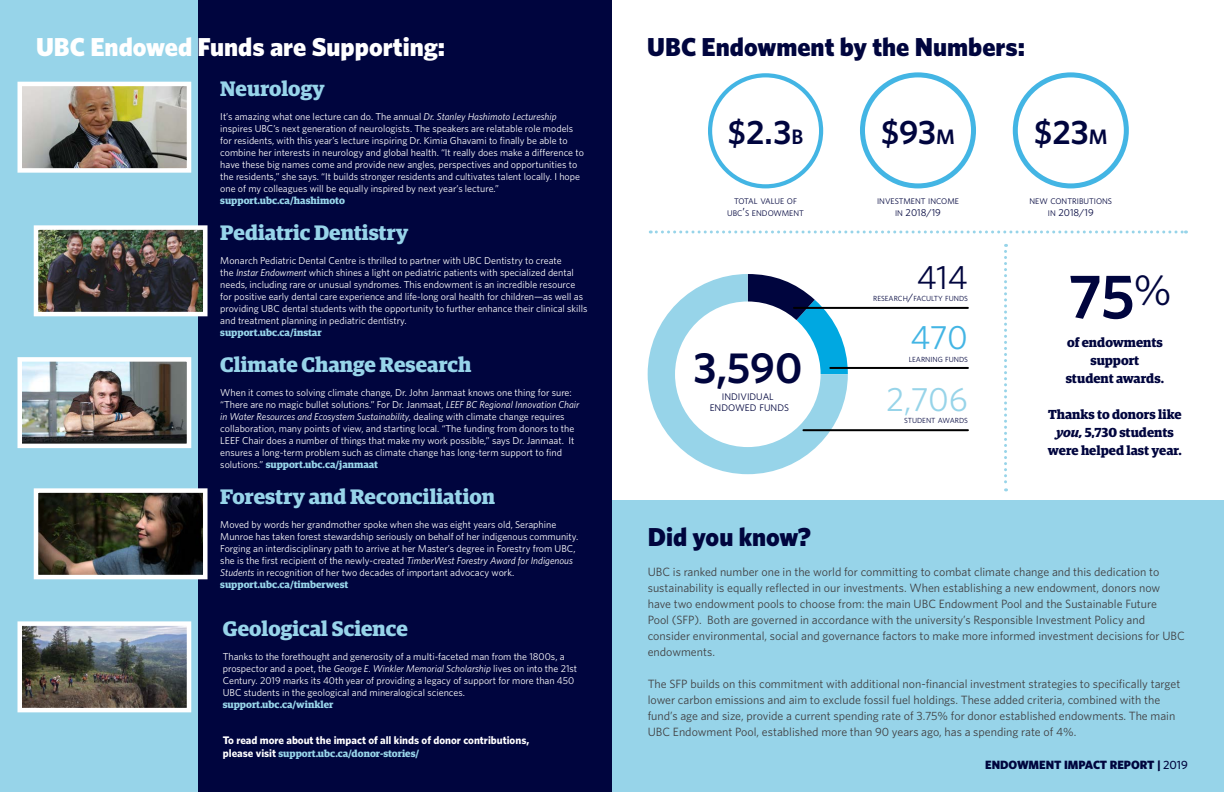
<style>
.page{position:relative;width:1224px;height:792px;background:#fff}
.page>*{position:absolute;margin:0;border:0;box-sizing:border-box;transform-origin:0 0}
.t1{font:600 62.9px "Whitney";color:#00053e}
.t2{font:600 43.6px "Whitney";color:#00053e}
.t3{font:600 33.9px "Whitney";color:#00053e}
.t4{font:33.7px "Whitney";color:#97d4e9}
.t5{font:33.7px "Whitney";color:#43b5e4}
.t6{font:33.7px "Whitney";color:#00053e}
.t7{font:900 26px "Whitney";color:#00053e}
.t8{font:900 26px "Whitney";color:#fff}
.t9{font:700 21px "Guardian Egyp";color:#97d4e9}
.t10{font:700 13.1px/18px "Guardian Egyp";color:#00053e;text-align:center}
.t11{font:12px/16px "Whitney";color:#414042}
.t12{font:900 12px "Whitney";color:#00053e}
.t13{font:700 11px "Whitney";color:#fff}
.t14{font:10.1px "Whitney";color:#00053e}
.t15{font:10px/12px "Whitney";color:#fff}
.t16{font:700 10px "Guardian Egyp";color:#97d4e9}
.t17{font:9.6px/11.2px "Whitney";color:#00053e;text-align:center}
.t18{font:8.2px/12px "Whitney";color:#00053e;text-align:center}
.t19{font:7.4px "Whitney";color:#00053e}
.s1{font-style:italic}
.s2{font-family:"Whitney";font-weight:400;color:#fff}
.s3{font-family:"Whitney";font-size:11px;color:#fff}
.s4{font-size:20.9px}
.s5{font-size:11.7px}
.s6{font-size:8.2px}
.s7{font-size:10.6px}
.s8{font-weight:500}
</style>
<div class="page">
<div style="left:192px;top:0;width:420px;height:792px;background:#00053e"></div>
<div style="left:0;top:0;width:198px;height:792px;background:#97d4e9"></div>
<div style="left:612px;top:501px;width:612px;height:291px;background:#97d4e9"></div>
<div style="left:708px;top:73px;width:115px;height:115px;border:4px solid #43b5e4;border-radius:50%"></div>
<div style="left:860px;top:72px;width:116px;height:116px;border:5px solid #43b5e4;border-radius:50%"></div>
<div style="left:1013px;top:72px;width:116px;height:116px;border:5px solid #43b5e4;border-radius:50%"></div>
<svg style="left:648px;top:274px;width:200px;height:200px;fill:#97d4e9"></svg>
<div style="left:675px;top:301px;width:146px;height:146px;background:#fff;border-radius:50%"></div>
<hr style="left:803px;top:429px;width:165px;height:2px;background:#000">
<hr style="left:794px;top:307px;width:174px;height:2px;background:#000">
<hr style="left:830px;top:367px;width:138px;height:2px;background:#000">
<svg style="left:650px;top:230px;width:536px;height:3px"></svg>
<svg style="left:1004px;top:244px;width:3px;height:247px"></svg>
<img style="left:22px;top:87px;width:164px;height:81px">
<div style="left:17px;top:82px;width:174px;height:91px;border:4px solid #fff"></div>
<img style="left:39px;top:230px;width:164px;height:81px">
<div style="left:34px;top:225px;width:174px;height:91px;border:4px solid #fff"></div>
<img style="left:22px;top:362px;width:164px;height:81px">
<div style="left:17px;top:357px;width:174px;height:91px;border:4px solid #fff"></div>
<img style="left:39px;top:493px;width:164px;height:81px">
<div style="left:34px;top:488px;width:174px;height:91px;border:4px solid #fff"></div>
<img style="left:22px;top:626px;width:164px;height:81px">
<div style="left:17px;top:621px;width:174px;height:91px;border:4px solid #fff"></div>
<h3 class="t8" style="left:36px;top:29px;width:411px">UBC Endowed Funds are Supporting:</h3>
<h3 class="t7" style="left:647px;top:29px;width:379px">UBC Endowment by the Numbers:</h3>
<h3 class="t9" style="left:220px;top:73px;width:106px">Neurology</h3>
<p class="t15" style="left:220px;top:110px;width:365px">It’s amazing what one lecture can do. The annual <span class="s1">Dr. Stanley Hashimoto Lectureship </span>inspires UBC’s next generation of neurologists. The speakers are relatable role models for residents, with this year’s lecture inspiring Dr. Kimia Ghavami to finally be able to combine her interests in neurology and global health. “It really does make a difference to have these big names come and provide new angles, perspectives and opportunities to the residents,” she says. “It builds stronger residents and cultivates talent locally. I hope one of my colleagues will be equally inspired by next year’s lecture.”</p>
<p class="t16" style="left:220px;top:193px;width:126px">support.ubc.ca/hashimoto</p>
<h3 class="t9" style="left:220px;top:217px;width:190px">Pediatric Dentistry</h3>
<p class="t15" style="left:220px;top:254px;width:369px">Monarch Pediatric Dental Centre is thrilled to partner with UBC Dentistry to create<br>the <span class="s1">Instar Endowment</span> which shines a light on pediatric patients with specialized dental needs, including rare or unusual syndromes. This endowment is an incredible resource for positive early dental care experience and life-long oral health for children—as well as providing UBC dental students with the opportunity to further enhance their clinical skills and treatment planning in pediatric dentistry.</p>
<p class="t16" style="left:220px;top:325px;width:103px">support.ubc.ca/instar</p>
<h3 class="t9" style="left:220px;top:349px;width:253px">Climate Change Research</h3>
<p class="t15" style="left:220px;top:386px;width:360px">When it comes to solving climate change, Dr. John Janmaat knows one thing for sure: “There are no magic bullet solutions.” For Dr. Janmaat, <span class="s1">LEEF BC Regional Innovation Chair in Water Resources and Ecosystem Sustainability,</span> dealing with climate change requires collaboration, many points of view, and starting local. “The funding from donors to the LEEF Chair does a number of things that make my work possible,” says Dr. Janmaat. It ensures a long-term problem such as climate change has long-term support to find</p>
<p class="t16" style="left:220px;top:457px;width:159px"><span class="s2">solutions.”</span> support.ubc.ca/janmaat</p>
<h3 class="t9" style="left:220px;top:481px;width:276px">Forestry and Reconciliation</h3>
<p class="t15" style="left:220px;top:518px;width:360px">Moved by words her grandmother spoke when she was eight years old, Seraphine Munroe has taken forest stewardship seriously on behalf of her indigenous community.<br>Forging an interdisciplinary path to arrive at her Master’s degree in Forestry from UBC, she is the first recipient of the newly-created <span class="s1">TimberWest Forestry Award for Indigenous Students</span> in recognition of her two decades of important advocacy work.</p>
<p class="t16" style="left:220px;top:577px;width:129px">support.ubc.ca/timberwest</p>
<h3 class="t9" style="left:223px;top:613px;width:187px">Geological Science</h3>
<p class="t15" style="left:223px;top:650px;width:356px">Thanks to the forethought and generosity of a multi-faceted man from the 1800s, a prospector and a poet, the <span class="s1">George E. Winkler Memorial Scholarship</span> lives on into the 21st Century. 2019 marks its 40th year of providing a legacy of support for more than 450<br>UBC students in the geological and mineralogical sciences.</p>
<p class="t16" style="left:223px;top:697px;width:112px">support.ubc.ca/winkler</p>
<p class="t13" style="left:223px;top:733px;width:308px">To read more about the impact of all kinds of donor contributions,</p>
<p class="t16" style="left:223px;top:746px;width:198px"><span class="s3">please visit</span> support.ubc.ca/donor-stories/</p>
<h3 class="t3" style="left:728px;top:110px;width:77px">$2.3<span class="s4">B</span></h3>
<p class="t18" style="left:727px;top:195px;width:78px">TOTAL VALUE OF<br>UBC<span class="s5">’</span>S ENDOWMENT</p>
<h3 class="t3" style="left:881px;top:110px;width:75px">$93<span class="s4">M</span></h3>
<p class="t18" style="left:877px;top:195px;width:83px">INVESTMENT INCOME</p>
<p class="t14" style="left:895px;top:206px;width:47px"><span class="s6">IN</span> 2018/19</p>
<h3 class="t6" style="left:917px;top:254px;width:53px">414</h3>
<p class="t19" style="left:873px;top:294px;width:96px">RESEARCH<span class="s7">/</span>FACULTY FUNDS</p>
<h3 class="t5" style="left:911px;top:315px;width:59px">470</h3>
<p class="t19" style="left:909px;top:354px;width:61px">LEARNING FUNDS</p>
<h2 class="t2" style="left:693px;top:339px;width:111px">3,590</h2>
<p class="t17" style="left:710px;top:391px;width:81px">INDIVIDUAL<br>ENDOWED FUNDS</p>
<h3 class="t4" style="left:886px;top:377px;width:83px">2,706</h3>
<p class="t19" style="left:904px;top:416px;width:65px">STUDENT AWARDS</p>
<h3 class="t3" style="left:1034px;top:110px;width:75px">$23<span class="s4">M</span></h3>
<p class="t18" style="left:1029px;top:195px;width:84px">NEW CONTRIBUTIONS</p>
<p class="t14" style="left:1048px;top:206px;width:47px"><span class="s6">IN</span> 2018/19</p>
<h1 class="t1" style="left:1068px;top:255px;width:105px">75<sup>%</sup></h1>
<h3 class="t10" style="left:1066px;top:333px;width:100px">of endowments support student awards.</h3>
<h3 class="t10" style="left:1048px;top:405px;width:135px">Thanks to donors like <span class="s1">you,</span> 5,730 students were helped last year.</h3>
<h3 class="t7" style="left:648px;top:519px;width:165px">Did you know?</h3>
<p class="t11" style="left:648px;top:563px;width:539px">UBC is ranked number one in the world for committing to combat climate change and this dedication to sustainability is equally reflected in our investments. When establishing a new endowment, donors now have two endowment pools to choose from: the main UBC Endowment Pool and the Sustainable Future<br>Pool (SFP). Both are governed in accordance with the university’s Responsible Investment Policy and consider environmental, social and governance factors to make more informed investment decisions for UBC endowments.</p>
<p class="t11" style="left:648px;top:675px;width:534px">The SFP builds on this commitment with additional non-financial investment strategies to specifically target lower carbon emissions and aim to exclude fossil fuel holdings. These added criteria, combined with the fund’s age and size, provide a current spending rate of 3.75% for donor established endowments. The main UBC Endowment Pool, established more than 90 years ago, has a spending rate of 4%.</p>
<p class="t12" style="left:985px;top:756px;width:204px">ENDOWMENT IMPACT REPORT | <span class="s8">2019</span></p>
</div>
